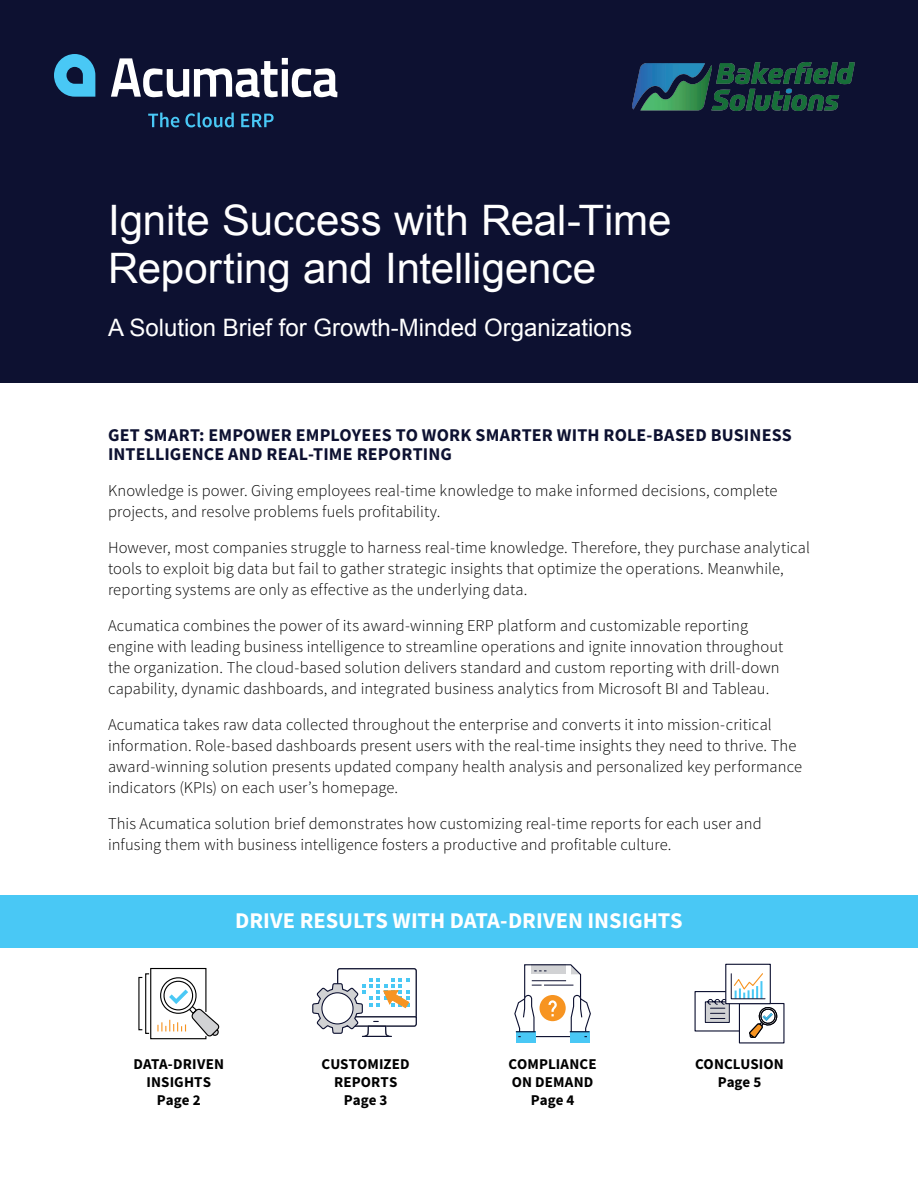
<style>
.page{position:relative;width:918px;height:1188px;background:#fff}
.page>*{position:absolute;margin:0;border:0;box-sizing:border-box;transform-origin:0 0}
.t1{font:42px/48px "Arial";color:#fff}
.t2{font:24px "Arial";color:#fff}
.t3{font:700 22.5px "Source Sans Pro";color:#fff}
.t4{font:700 18px/19.5px "Source Sans Pro";letter-spacing:.01em;color:#0d1131}
.t5{font:300 16.5px/21px "Source Sans Pro";letter-spacing:.005em;color:#000}
.t6{font:700 15px/18px "Source Sans Pro";letter-spacing:.01em;color:#000;text-align:center}
</style>
<div class="page">
<div style="left:0;top:0;width:918px;height:382px;background:#0d1131"></div>
<div style="left:0;top:895px;width:918px;height:53px;background:#49c8f5"></div>
<svg style="left:138px;top:967px;width:82px;height:73px"></svg>
<div style="left:516px;top:1032px;width:19px;height:11px;background:#49c8f5"></div>
<div style="left:570px;top:1032px;width:19px;height:11px;background:#49c8f5"></div>
<svg style="left:514px;top:964px;width:77px;height:74px"></svg>
<div style="left:725px;top:964px;width:46px;height:40px;background:#fff;border:1px solid #0d1131"></div>
<svg style="left:705px;top:972px;width:72px;height:67px"></svg>
<svg style="left:312px;top:968px;width:105px;height:69px"></svg>
<svg style="left:54px;top:54px;width:41px;height:43px"></svg>
<svg style="left:111px;top:58px;width:226px;height:39px"></svg>
<svg style="left:148px;top:113px;width:31px;height:14px"></svg>
<svg style="left:185px;top:113px;width:49px;height:14px"></svg>
<svg style="left:241px;top:114px;width:33px;height:13px"></svg>
<img style="left:633px;top:62px;width:221px;height:48px">
<h1 class="t1" style="left:108px;top:197px;width:565px">Ignite Success with Real-Time<br>Reporting and Intelligence</h1>
<h2 class="t2" style="left:108px;top:312px;width:526px">A Solution Brief for Growth-Minded Organizations</h2>
<p class="t4" style="left:108px;top:425px;width:685px">GET SMART: EMPOWER EMPLOYEES TO WORK SMARTER WITH ROLE-BASED BUSINESS<br>INTELLIGENCE AND REAL-TIME REPORTING</p>
<p class="t5" style="left:108px;top:480px;width:671px">Knowledge is power. Giving employees real-time knowledge to make informed decisions, complete projects, and resolve problems fuels profitability.</p>
<p class="t5" style="left:108px;top:537px;width:704px">However, most companies struggle to harness real-time knowledge. Therefore, they purchase analytical tools to exploit big data but fail to gather strategic insights that optimize the operations. Meanwhile, reporting systems are only as effective as the underlying data.</p>
<p class="t5" style="left:108px;top:615px;width:677px">Acumatica combines the power of its award-winning ERP platform and customizable reporting engine with leading business intelligence to streamline operations and ignite innovation throughout the organization. The cloud-based solution delivers standard and custom reporting with drill-down capability, dynamic dashboards, and integrated business analytics from Microsoft BI and Tableau.</p>
<p class="t5" style="left:108px;top:714px;width:696px">Acumatica takes raw data collected throughout the enterprise and converts it into mission-critical information. Role-based dashboards present users with the real-time insights they need to thrive. The award-winning solution presents updated company health analysis and personalized key performance indicators (KPIs) on each user’s homepage.</p>
<p class="t5" style="left:108px;top:813px;width:655px">This Acumatica solution brief demonstrates how customizing real-time reports for each user and infusing them with business intelligence fosters a productive and profitable culture.</p>
<h3 class="t3" style="left:235px;top:906px;width:449px">DRIVE RESULTS WITH DATA-DRIVEN INSIGHTS</h3>
<p class="t6" style="left:134px;top:1055px;width:92px">DATA-DRIVEN<br>INSIGHTS<br>Page 2</p>
<p class="t6" style="left:509px;top:1055px;width:89px">COMPLIANCE<br>ON DEMAND<br>Page 4</p>
<p class="t6" style="left:322px;top:1055px;width:90px">CUSTOMIZED<br>REPORTS<br>Page 3</p>
<p class="t6" style="left:695px;top:1055px;width:90px">CONCLUSION<br>Page 5</p>
</div>
